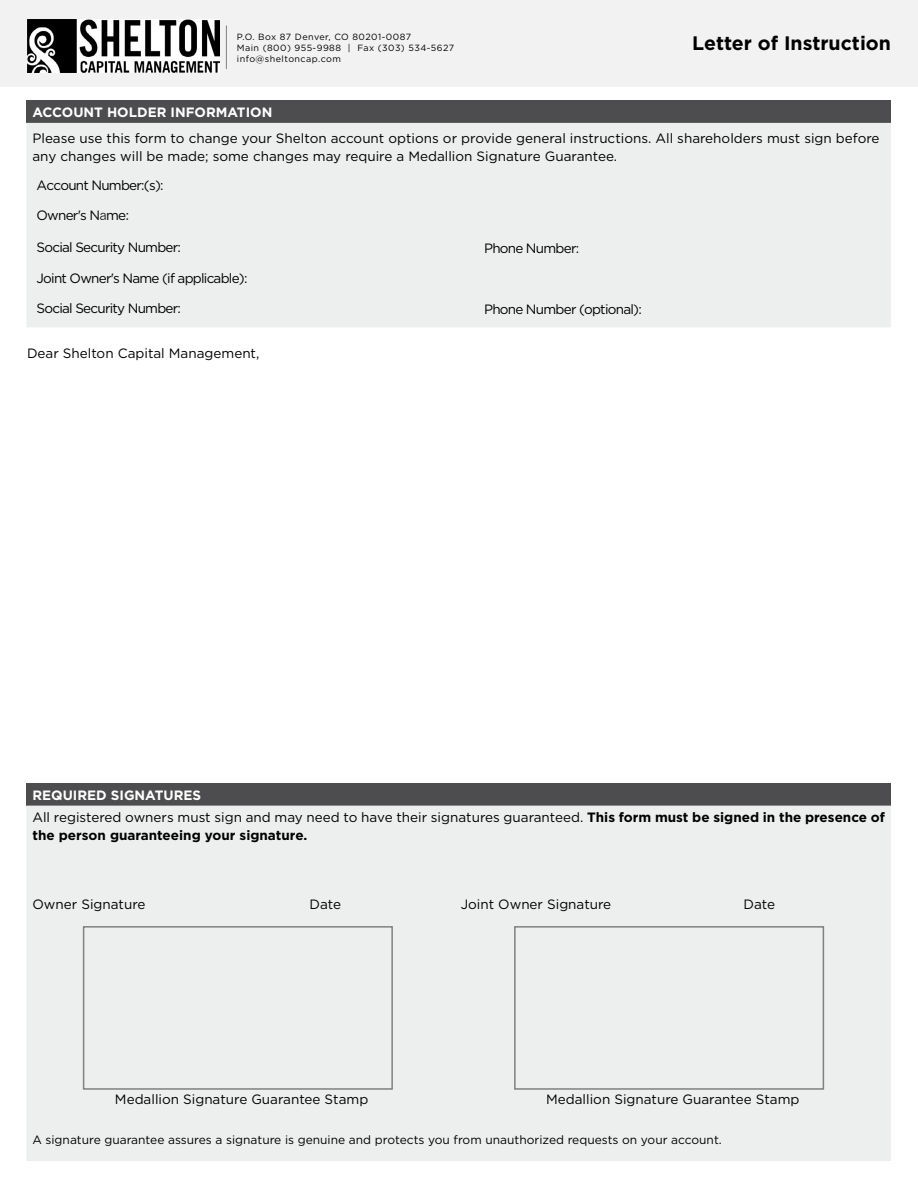
<style>
.page{position:relative;width:918px;height:1188px;background:#fff}
.page>*{position:absolute;margin:0;border:0;box-sizing:border-box;transform-origin:0 0}
.t1{font:700 19.5px "Gotham";color:#000}
.t2{font:13.5px/18px "Gotham";color:#000}
.t3{font:13.5px/29.5px "Gotham";letter-spacing:-.055em;color:#000}
.t4{font:700 13.5px "Gotham";color:#000}
.t5{font:700 13.5px "Gotham";color:#fff}
.t6{font:12px "Gotham";color:#000}
.t7{font:9px/10.8px "Gotham";letter-spacing:.05em;color:#000}
.s1{font-family:"Yu Gothic"}
.s2{font-weight:700;color:#fff}
.s3{font-weight:700}
</style>
<div class="page">
<div style="left:0;top:0;width:918px;height:87px;background:#f2f2f2"></div>
<img style="left:27px;top:19px;width:192px;height:53px">
<hr style="left:226px;top:26px;width:1px;height:43px;background:#808080">
<div style="left:26px;top:100px;width:865px;height:23px;background:#4d4d4f"></div>
<div style="left:26px;top:123px;width:865px;height:204px;background:#edeeee"></div>
<div style="left:26px;top:783px;width:865px;height:23px;background:#4d4d4f"></div>
<div style="left:26px;top:806px;width:865px;height:355px;background:#edeeee"></div>
<div style="left:83px;top:926px;width:310px;height:164px;border:2px solid #808080"></div>
<div style="left:514px;top:926px;width:310px;height:164px;border:2px solid #808080"></div>
<p class="t7" style="left:237px;top:31px;width:219px">P.O. Box 87 Denver, CO 80201-0087<br>Main (800) 955-9988 | Fax (303) 534-5627 info@sheltoncap.com</p>
<h1 class="t1" style="left:692px;top:30px;width:200px">Letter of Instruction</h1>
<p class="t5" style="left:32px;top:103px;width:241px">ACCOUNT HOLDER INFORMATION</p>
<p class="t2" style="left:32px;top:129px;width:849px">Please use this form to change your Shelton account options or provide general instructions. All shareholders must sign before any changes will be made; some changes may require a Medallion Signature Guarantee.</p>
<p class="t3" style="left:37px;top:170px;width:129px">Account Number:(s):</p>
<p class="t2" style="left:37px;top:206px;width:94px">Owner's N<span class="s1">a</span>me<span class="s1">:</span></p>
<p class="t3" style="left:37px;top:232px;width:146px">Social Security Number:</p>
<p class="t3" style="left:37px;top:264px;width:212px">Joint Owner's Name (if applicable):<br>Social Security Number:</p>
<p class="t2" style="left:27px;top:344px;width:234px">Dear Shelton Capital Management,</p>
<p class="t3" style="left:484px;top:233px;width:97px">Phone Number:</p>
<p class="t3" style="left:484px;top:294px;width:159px">Phone Number (optional):</p>
<p class="t2" style="left:32px;top:783px;width:854px;line-height:22.4px"><span class="s2">REQUIRED SIGNATURES<br></span>All registered owners must sign and may need to have their signatures guaranteed. <span class="s3">This form must be signed in the presence of</span></p>
<p class="t4" style="left:32px;top:826px;width:276px">the person guaranteeing your signature.</p>
<p class="t2" style="left:32px;top:895px;width:115px">Owner Signature</p>
<p class="t2" style="left:309px;top:895px;width:33px">Date</p>
<p class="t2" style="left:461px;top:895px;width:152px">Joint Owner Signature</p>
<p class="t2" style="left:744px;top:895px;width:33px">Date</p>
<p class="t2" style="left:115px;top:1090px;width:255px">Medallion Signature Guarantee Stamp</p>
<p class="t2" style="left:546px;top:1090px;width:255px">Medallion Signature Guarantee Stamp</p>
<p class="t6" style="left:32px;top:1133px;width:691px">A signature guarantee assures a signature is genuine and protects you from unauthorized requests on your account.</p>
</div>
